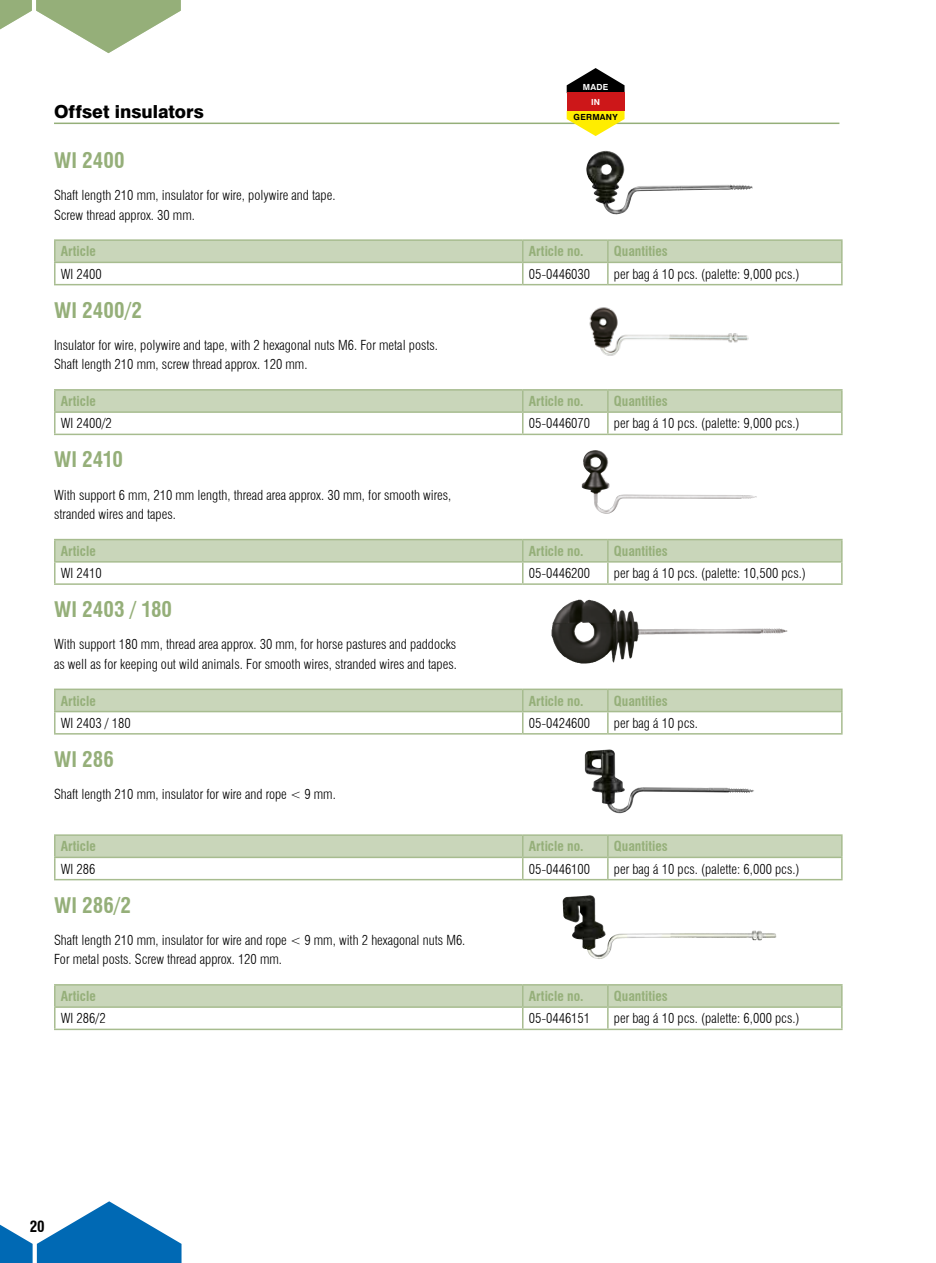
<style>
.page{position:relative;width:936px;height:1263px;background:#fff}
.page>*{position:absolute;margin:0;border:0;box-sizing:border-box;transform-origin:0 0}
.t1{font:700 condensed 21px "Swiss 721 BT";letter-spacing:.005em;color:#95af79}
.t2{font:800 18px "Swiss 721 BT";letter-spacing:-.005em;color:#000}
.t3{font:700 condensed 15px "Swiss 721 BT";color:#000}
.t4{font:300 condensed 13.5px/19.5px "Swiss 721 BT";color:#000}
.t5{font:700 condensed 13.5px "Swiss 721 BT";color:#95af79}
.t6{font:700 8.4px "Swiss 721 BT";letter-spacing:.03em;color:#000}
.t7{font:700 8.4px/15px "Swiss 721 BT";letter-spacing:.03em;color:#fff;text-align:center}
</style>
<div class="page">
<hr style="left:54px;top:123px;width:785px;height:1px;background:#95af79">
<hr style="left:54px;top:241px;width:2px;height:21px;background:#a7bc8f">
<hr style="left:54px;top:239px;width:468px;height:2px;background:#a7bc8f">
<hr style="left:54px;top:262px;width:468px;height:1px;background:#a7bc8f">
<hr style="left:522px;top:239px;width:86px;height:2px;background:#a7bc8f">
<hr style="left:608px;top:239px;width:234px;height:2px;background:#a7bc8f">
<hr style="left:54px;top:263px;width:2px;height:21px;background:#a7bc8f">
<hr style="left:54px;top:284px;width:468px;height:1px;background:#a7bc8f">
<svg style="left:55px;top:241px;width:787px;height:43px"></svg>
<hr style="left:522px;top:284px;width:86px;height:1px;background:#a7bc8f">
<hr style="left:608px;top:284px;width:234px;height:1px;background:#a7bc8f">
<img style="left:586px;top:151px;width:166px;height:64px">
<hr style="left:54px;top:391px;width:2px;height:20px;background:#a7bc8f">
<hr style="left:54px;top:389px;width:468px;height:2px;background:#a7bc8f">
<hr style="left:54px;top:411px;width:468px;height:2px;background:#a7bc8f">
<hr style="left:522px;top:389px;width:86px;height:2px;background:#a7bc8f">
<hr style="left:608px;top:389px;width:234px;height:2px;background:#a7bc8f">
<hr style="left:54px;top:413px;width:2px;height:21px;background:#a7bc8f">
<hr style="left:54px;top:434px;width:468px;height:1px;background:#a7bc8f">
<svg style="left:55px;top:390px;width:787px;height:44px"></svg>
<hr style="left:522px;top:434px;width:86px;height:1px;background:#a7bc8f">
<hr style="left:608px;top:434px;width:234px;height:1px;background:#a7bc8f">
<img style="left:589px;top:307px;width:160px;height:49px">
<hr style="left:54px;top:540px;width:2px;height:21px;background:#a7bc8f">
<hr style="left:54px;top:539px;width:468px;height:1px;background:#a7bc8f">
<hr style="left:54px;top:561px;width:468px;height:2px;background:#a7bc8f">
<hr style="left:522px;top:539px;width:86px;height:1px;background:#a7bc8f">
<hr style="left:608px;top:539px;width:234px;height:1px;background:#a7bc8f">
<hr style="left:54px;top:563px;width:2px;height:20px;background:#a7bc8f">
<hr style="left:54px;top:583px;width:468px;height:2px;background:#a7bc8f">
<svg style="left:55px;top:540px;width:787px;height:44px"></svg>
<hr style="left:522px;top:583px;width:86px;height:2px;background:#a7bc8f">
<hr style="left:608px;top:583px;width:234px;height:2px;background:#a7bc8f">
<img style="left:581px;top:450px;width:176px;height:64px">
<hr style="left:54px;top:690px;width:2px;height:21px;background:#a7bc8f">
<hr style="left:54px;top:688px;width:468px;height:2px;background:#a7bc8f">
<hr style="left:54px;top:711px;width:468px;height:1px;background:#a7bc8f">
<hr style="left:522px;top:688px;width:86px;height:2px;background:#a7bc8f">
<hr style="left:608px;top:688px;width:234px;height:2px;background:#a7bc8f">
<hr style="left:54px;top:712px;width:2px;height:21px;background:#a7bc8f">
<hr style="left:54px;top:733px;width:468px;height:2px;background:#a7bc8f">
<svg style="left:55px;top:690px;width:787px;height:43px"></svg>
<hr style="left:522px;top:733px;width:86px;height:2px;background:#a7bc8f">
<hr style="left:608px;top:733px;width:234px;height:2px;background:#a7bc8f">
<img style="left:551px;top:600px;width:71px;height:63px">
<hr style="left:54px;top:836px;width:2px;height:21px;background:#a7bc8f">
<hr style="left:54px;top:834px;width:468px;height:2px;background:#a7bc8f">
<hr style="left:54px;top:857px;width:468px;height:1px;background:#a7bc8f">
<hr style="left:522px;top:834px;width:86px;height:2px;background:#a7bc8f">
<hr style="left:608px;top:834px;width:234px;height:2px;background:#a7bc8f">
<hr style="left:54px;top:858px;width:2px;height:21px;background:#a7bc8f">
<hr style="left:54px;top:879px;width:468px;height:1px;background:#a7bc8f">
<svg style="left:55px;top:835px;width:787px;height:44px"></svg>
<hr style="left:522px;top:879px;width:86px;height:1px;background:#a7bc8f">
<hr style="left:608px;top:879px;width:234px;height:1px;background:#a7bc8f">
<img style="left:584px;top:749px;width:170px;height:64px">
<hr style="left:54px;top:985px;width:2px;height:21px;background:#a7bc8f">
<hr style="left:54px;top:984px;width:468px;height:1px;background:#a7bc8f">
<hr style="left:54px;top:1006px;width:468px;height:2px;background:#a7bc8f">
<hr style="left:522px;top:984px;width:86px;height:1px;background:#a7bc8f">
<hr style="left:608px;top:984px;width:234px;height:1px;background:#a7bc8f">
<hr style="left:54px;top:1008px;width:2px;height:20px;background:#a7bc8f">
<hr style="left:54px;top:1028px;width:468px;height:2px;background:#a7bc8f">
<svg style="left:55px;top:985px;width:787px;height:44px"></svg>
<hr style="left:522px;top:1028px;width:86px;height:2px;background:#a7bc8f">
<hr style="left:608px;top:1028px;width:234px;height:2px;background:#a7bc8f">
<img style="left:562px;top:895px;width:28px;height:28px">
<svg style="left:566px;top:68px;width:58px;height:25px"></svg>
<div style="left:566px;top:93px;width:58px;height:18px;background:#cd1719"></div>
<svg style="left:566px;top:111px;width:58px;height:25px"></svg>
<svg style="left:0;top:0;width:181px;height:53px"></svg>
<svg style="left:0;top:1201px;width:181px;height:62px"></svg>
<h2 class="t2" style="left:54px;top:101px;width:152px">Offset insulators</h2>
<p class="t7" style="left:583px;top:80px;width:27px">MADE<br>IN</p>
<p class="t6" style="left:573px;top:112px;width:46px">GERMANY</p>
<h1 class="t1" style="left:54px;top:148px;width:72px">WI 2400</h1>
<p class="t4" style="left:54px;top:185px;width:283px">Shaft length 210 mm, insulator for wire, polywire and tape.<br>Screw thread approx. 30 mm.</p>
<p class="t5" style="left:61px;top:243px;width:36px">Article</p>
<p class="t5" style="left:528px;top:243px;width:56px">Article no.</p>
<p class="t5" style="left:614px;top:243px;width:55px">Quantities</p>
<p class="t4" style="left:61px;top:264px;width:42px">WI 2400</p>
<p class="t4" style="left:528px;top:264px;width:63px">05-0446030</p>
<p class="t4" style="left:614px;top:264px;width:187px">per bag á 10 pcs. (palette: 9,000 pcs.)</p>
<h1 class="t1" style="left:54px;top:297px;width:89px">WI 2400/2</h1>
<p class="t4" style="left:54px;top:335px;width:385px">Insulator for wire, polywire and tape, with 2 hexagonal nuts M6. For metal posts.<br>Shaft length 210 mm, screw thread approx. 120 mm.</p>
<p class="t5" style="left:61px;top:393px;width:36px">Article</p>
<p class="t5" style="left:528px;top:393px;width:56px">Article no.</p>
<p class="t5" style="left:614px;top:393px;width:55px">Quantities</p>
<p class="t4" style="left:61px;top:414px;width:53px">WI 2400/2</p>
<p class="t4" style="left:528px;top:414px;width:63px">05-0446070</p>
<p class="t4" style="left:614px;top:414px;width:187px">per bag á 10 pcs. (palette: 9,000 pcs.)</p>
<h1 class="t1" style="left:54px;top:447px;width:70px">WI 2410</h1>
<p class="t4" style="left:54px;top:485px;width:398px">With support 6 mm, 210 mm length, thread area approx. 30 mm, for smooth wires, stranded wires and tapes.</p>
<p class="t5" style="left:61px;top:543px;width:36px">Article</p>
<p class="t5" style="left:528px;top:543px;width:56px">Article no.</p>
<p class="t5" style="left:614px;top:543px;width:55px">Quantities</p>
<p class="t4" style="left:61px;top:563px;width:42px">WI 2410</p>
<p class="t4" style="left:528px;top:563px;width:63px">05-0446200</p>
<p class="t4" style="left:614px;top:563px;width:193px">per bag á 10 pcs. (palette: 10,500 pcs.)</p>
<h1 class="t1" style="left:54px;top:597px;width:120px">WI 2403 / 180</h1>
<p class="t4" style="left:54px;top:635px;width:404px">With support 180 mm, thread area approx. 30 mm, for horse pastures and paddocks as well as for keeping out wild animals. For smooth wires, stranded wires and tapes.</p>
<p class="t5" style="left:61px;top:692px;width:36px">Article</p>
<p class="t5" style="left:528px;top:692px;width:56px">Article no.</p>
<p class="t5" style="left:614px;top:692px;width:55px">Quantities</p>
<p class="t4" style="left:61px;top:713px;width:72px">WI 2403 / 180</p>
<p class="t4" style="left:528px;top:713px;width:63px">05-0424600</p>
<p class="t4" style="left:614px;top:713px;width:85px">per bag á 10 pcs.</p>
<h1 class="t1" style="left:54px;top:746px;width:61px">WI 286</h1>
<p class="t4" style="left:54px;top:784px;width:283px">Shaft length 210 mm, insulator for wire and rope &lt; 9 mm.</p>
<p class="t5" style="left:61px;top:838px;width:36px">Article</p>
<p class="t5" style="left:528px;top:838px;width:56px">Article no.</p>
<p class="t5" style="left:614px;top:838px;width:55px">Quantities</p>
<p class="t4" style="left:61px;top:859px;width:36px">WI 286</p>
<p class="t4" style="left:528px;top:859px;width:63px">05-0446100</p>
<p class="t4" style="left:614px;top:859px;width:187px">per bag á 10 pcs. (palette: 6,000 pcs.)</p>
<h1 class="t1" style="left:54px;top:892px;width:79px">WI 286/2</h1>
<p class="t4" style="left:54px;top:930px;width:413px">Shaft length 210 mm, insulator for wire and rope &lt; 9 mm, with 2 hexagonal nuts M6.<br>For metal posts. Screw thread approx. 120 mm.</p>
<p class="t5" style="left:61px;top:988px;width:36px">Article</p>
<p class="t5" style="left:528px;top:988px;width:56px">Article no.</p>
<p class="t5" style="left:614px;top:988px;width:55px">Quantities</p>
<p class="t4" style="left:61px;top:1009px;width:46px">WI 286/2</p>
<p class="t4" style="left:528px;top:1009px;width:63px">05-0446151</p>
<p class="t4" style="left:614px;top:1009px;width:187px">per bag á 10 pcs. (palette: 6,000 pcs.)</p>
<p class="t3" style="left:30px;top:1217px;width:16px">20</p>
</div>
